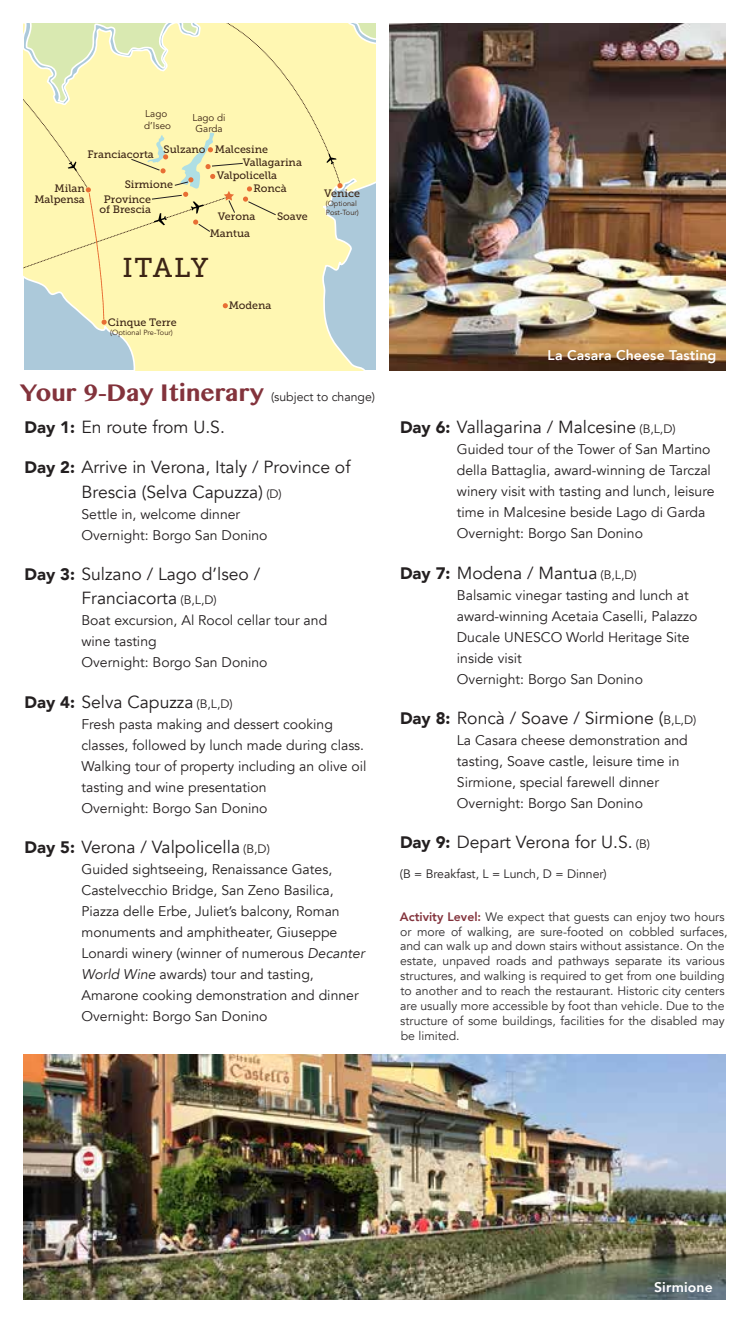
<style>
.page{position:relative;width:749px;height:1323px;background:#fff}
.page>*{position:absolute;margin:0;border:0;box-sizing:border-box;transform-origin:0 0}
.t1{font:700 28px "Khmer MN";color:#83333c}
.t2{font:27.12px "Museo Slab 500";letter-spacing:.04em;color:#3c2415}
.t3{font:17.5px/24.5px "Avenir";color:#231f20}
.t4{font:14px/21px "Avenir";color:#231f20}
.t5{font:800 14px "Avenir";letter-spacing:.01em;color:#fff}
.t6{font:12.25px/14.9px "Avenir";color:#302e2f}
.t7{font:12.25px "Avenir";color:#231f20}
.t8{font:10.67px/14.3px "Museo Slab 500";color:#3c2415}
.t9{font:9.8px/11.9px "Avenir";color:#3c2415;text-align:center}
.t10{font:7.35px/8.9px "Avenir";color:#3c2415}
.s1{font-weight:900;font-size:16.62px}
.s2{font-size:12.25px}
.s3{font-style:italic}
.s4{font-weight:800;color:#83333c}
</style>
<div class="page">
<svg style="left:24px;top:325px;width:351px;height:45px;background:#dde4c3"></svg>
<svg style="left:24px;top:325px;width:317px;height:12px;background:#e6e9bf"></svg>
<svg style="left:24px;top:24px;width:351px;height:301px;background:#f5f1b5"></svg>
<img style="left:389px;top:24px;width:335px;height:346px">
<img style="left:24px;top:1055px;width:700px;height:244px">
<p class="t9" style="left:144px;top:108px;width:28px;text-align:left">Lago d’Iseo</p>
<p class="t8" style="left:87px;top:147px;width:68px">Franciacorta</p>
<p class="t9" style="left:192px;top:111px;width:35px">Lago di<br>Garda</p>
<p class="t8" style="left:163px;top:142px;width:106px">Sulzano Malcesine</p>
<p class="t8" style="left:243px;top:155px;width:61px">Vallagarina</p>
<p class="t8" style="left:34px;top:183px;width:52px;line-height:10.7px;text-align:right">Milan<br>Malpensa</p>
<p class="t8" style="left:104px;top:177px;width:71px;text-indent:21px">Sirmione<br>Province</p>
<p class="t8" style="left:99px;top:202px;width:53px">of Brescia</p>
<p class="t8" style="left:217px;top:168px;width:62px">Valpolicella</p>
<p class="t8" style="left:253px;top:182px;width:35px">Roncà</p>
<p class="t8" style="left:218px;top:209px;width:39px">Verona</p>
<p class="t8" style="left:209px;top:227px;width:42px">Mantua</p>
<p class="t8" style="left:277px;top:209px;width:32px">Soave</p>
<h2 class="t2" style="left:122px;top:252px;width:87px">ITALY</h2>
<p class="t8" style="left:108px;top:315px;width:70px">Cinque Terre</p>
<p class="t10" style="left:110px;top:328px;width:64px">(Optional Pre-Tour)</p>
<p class="t8" style="left:229px;top:299px;width:44px">Modena</p>
<p class="t8" style="left:324px;top:187px;width:37px">Venice</p>
<p class="t10" style="left:325px;top:199px;width:35px">(Optional<br>Post-Tour)</p>
<h1 class="t1" style="left:20px;top:375px;width:245px">Your 9-Day Itinerary</h1>
<p class="t3" style="left:25px;top:415px;width:202px"><span class="s1">Day 1:</span> En route from U.S.</p>
<p class="t3" style="left:81px;top:455px;width:270px;text-indent:-57px"><span class="s1">Day 2:</span> Arrive in Verona, Italy / Province of<br>Brescia (Selva Capuzza) <span class="s2">(D)</span></p>
<p class="t4" style="left:81px;top:504px;width:187px">Settle in, welcome dinner<br>Overnight: Borgo San Donino</p>
<p class="t3" style="left:81px;top:562px;width:180px;text-indent:-57px"><span class="s1">Day 3:</span> Sulzano / Lago d’lseo /<br>Franciacorta <span class="s2">(B,L,D)</span></p>
<p class="t4" style="left:81px;top:610px;width:247px">Boat excursion, Al Rocol cellar tour and wine tasting<br>Overnight: Borgo San Donino</p>
<p class="t3" style="left:25px;top:690px;width:209px"><span class="s1">Day 4:</span> Selva Capuzza <span class="s2">(B,L,D)</span></p>
<p class="t4" style="left:81px;top:714px;width:286px">Fresh pasta making and dessert cooking classes, followed by lunch made during class.<br>Walking tour of property including an olive oil tasting and wine presentation<br>Overnight: Borgo San Donino</p>
<p class="t3" style="left:25px;top:835px;width:247px"><span class="s1">Day 5:</span> Verona / Valpolicella <span class="s2">(B,D)</span></p>
<p class="t4" style="left:81px;top:859px;width:284px">Guided sightseeing, Renaissance Gates, Castelvecchio Bridge, San Zeno Basilica, Piazza delle Erbe, Juliet’s balcony, Roman monuments and amphitheater, Giuseppe Lonardi winery (winner of numerous <span class="s3">Decanter World Wine</span> awards) tour and tasting, Amarone cooking demonstration and dinner Overnight: Borgo San Donino</p>
<p class="t7" style="left:271px;top:389px;width:105px">(subject to change)</p>
<p class="t5" style="left:547px;top:344px;width:170px">La Casara Cheese Tasting</p>
<p class="t3" style="left:400px;top:415px;width:277px"><span class="s1">Day 6:</span> Vallagarina / Malcesine <span class="s2">(B,L,D)</span></p>
<p class="t4" style="left:456px;top:439px;width:259px">Guided tour of the Tower of San Martino della Battaglia, award-winning de Tarczal winery visit with tasting and lunch, leisure time in Malcesine beside Lago di Garda Overnight: Borgo San Donino</p>
<p class="t3" style="left:400px;top:561px;width:238px"><span class="s1">Day 7:</span> Modena / Mantua <span class="s2">(B,L,D)</span></p>
<p class="t4" style="left:456px;top:584px;width:242px">Balsamic vinegar tasting and lunch at award-winning Acetaia Caselli, Palazzo<br>Ducale UNESCO World Heritage Site inside visit<br>Overnight: Borgo San Donino</p>
<p class="t3" style="left:400px;top:706px;width:297px"><span class="s1">Day 8:</span> Roncà / Soave / Sirmione (<span class="s2">B,L,D)</span></p>
<p class="t4" style="left:456px;top:730px;width:232px">La Casara cheese demonstration and tasting, Soave castle, leisure time in Sirmione, special farewell dinner Overnight: Borgo San Donino</p>
<p class="t3" style="left:400px;top:830px;width:251px"><span class="s1">Day 9:</span> Depart Verona for U.S. <span class="s2">(B)</span></p>
<p class="t7" style="left:399px;top:866px;width:208px">(B = Breakfast, L = Lunch, D = Dinner)</p>
<p class="t6" style="left:399px;top:909px;width:329px"><span class="s4">Activity Level:</span> We expect that guests can enjoy two hours or more of walking, are sure-footed on cobbled surfaces, and can walk up and down stairs without assistance. On the estate, unpaved roads and pathways separate its various structures, and walking is required to get from one building to another and to reach the restaurant. Historic city centers are usually more accessible by foot than vehicle. Due to the structure of some buildings, facilities for the disabled may be limited.</p>
<p class="t5" style="left:653px;top:1276px;width:60px">Sirmione</p>
</div>
